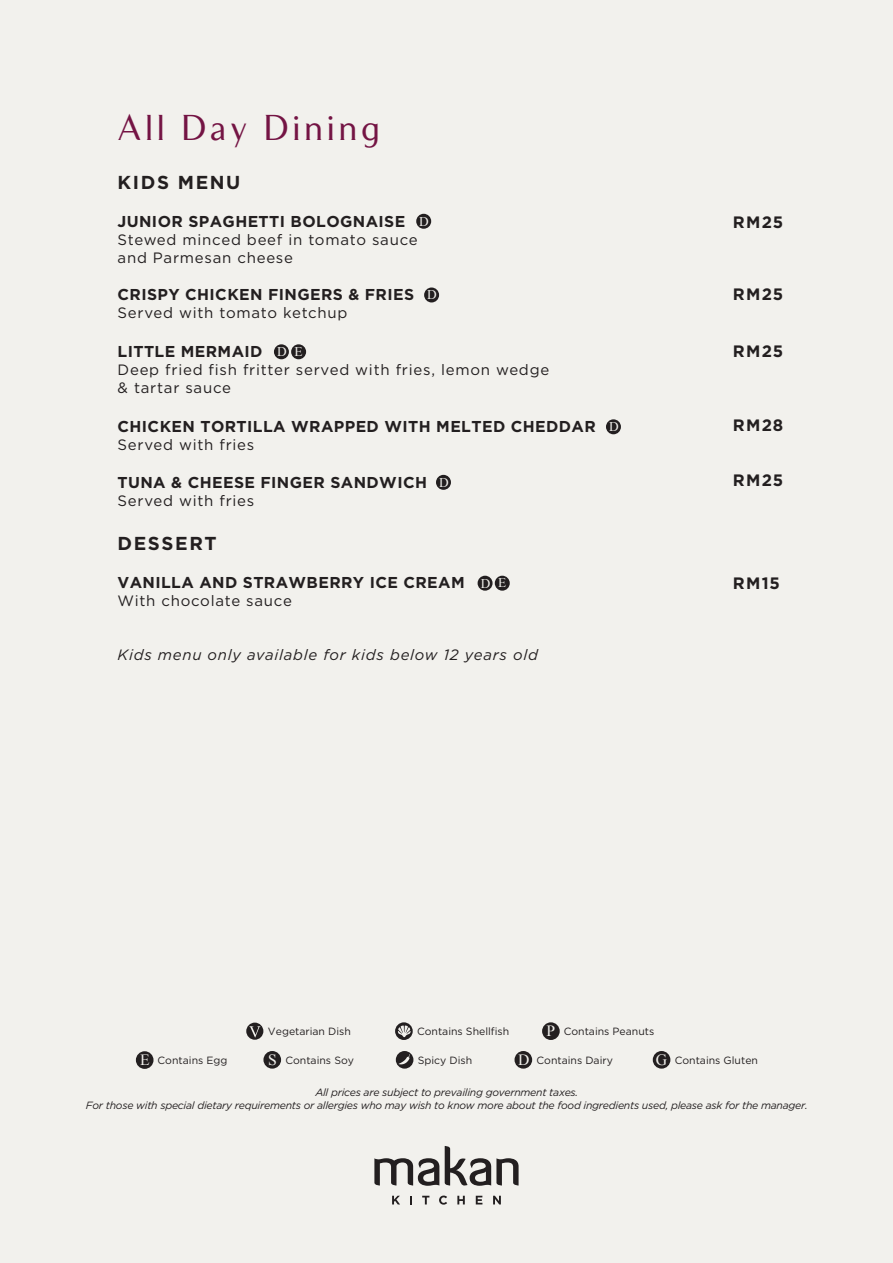
<style>
.page{position:relative;width:893px;height:1263px;background:#f2f1ed}
.page>*{position:absolute;margin:0;border:0;box-sizing:border-box;transform-origin:0 0}
.t1{font:36px "Clarice";letter-spacing:.1em;color:#741444}
.t2{font:700 18.75px "Gotham";letter-spacing:.085em;color:#231f20}
.t3{font:700 16.5px "Gotham";letter-spacing:.085em;color:#231f20}
.t4{font:700 15.75px "Gotham";letter-spacing:.025em;color:#231f20}
.t5{font:15px/18px "Gotham";letter-spacing:.05em;color:#231f20}
.t6{font:italic 15px "Gotham";letter-spacing:.05em;color:#231f20}
.t7{font:13.35px "Times New Roman";color:#f2f1ed}
.t8{font:italic 10.5px/12.6px "Gotham";letter-spacing:-.025em;color:#231f20;text-align:center}
.t9{font:10.5px "Gotham";color:#231f20}
.s1{font-family:"Times New Roman";font-size:15.6px;color:#f2f1ed}
</style>
<div class="page">
<svg style="left:374px;top:1158px;width:65px;height:28px;background:#908e8c"></svg>
<svg style="left:445px;top:1146px;width:74px;height:40px;background:#a8a6a4"></svg>
<svg style="left:392px;top:1196px;width:8px;height:8px"></svg>
<svg style="left:410px;top:1196px;width:2px;height:8px"></svg>
<svg style="left:422px;top:1196px;width:7px;height:8px"></svg>
<svg style="left:439px;top:1195px;width:8px;height:9px"></svg>
<svg style="left:457px;top:1196px;width:8px;height:8px"></svg>
<svg style="left:476px;top:1196px;width:6px;height:8px"></svg>
<svg style="left:493px;top:1196px;width:8px;height:8px"></svg>
<div style="left:136px;top:1051px;width:18px;height:18px;background:#231f20;border-radius:50%"></div>
<div style="left:263px;top:1051px;width:18px;height:18px;background:#231f20;border-radius:50%"></div>
<svg style="left:396px;top:1051px;width:17px;height:18px"></svg>
<div style="left:514px;top:1051px;width:18px;height:18px;background:#231f20;border-radius:50%"></div>
<div style="left:653px;top:1051px;width:17px;height:18px;background:#231f20;border-radius:50%"></div>
<div style="left:542px;top:1022px;width:18px;height:18px;background:#231f20;border-radius:50%"></div>
<svg style="left:395px;top:1022px;width:18px;height:18px"></svg>
<svg style="left:246px;top:1022px;width:17px;height:18px"></svg>
<div style="left:416px;top:214px;width:15px;height:15px;background:#231f20;border-radius:50%"></div>
<div style="left:424px;top:287px;width:15px;height:15px;background:#231f20;border-radius:50%"></div>
<div style="left:274px;top:344px;width:15px;height:15px;background:#231f20;border-radius:50%"></div>
<div style="left:606px;top:419px;width:15px;height:15px;background:#231f20;border-radius:50%"></div>
<div style="left:436px;top:475px;width:15px;height:15px;background:#231f20;border-radius:50%"></div>
<div style="left:291px;top:344px;width:15px;height:15px;background:#231f20;border-radius:50%"></div>
<div style="left:478px;top:576px;width:15px;height:15px;background:#231f20;border-radius:50%"></div>
<div style="left:495px;top:576px;width:15px;height:15px;background:#231f20;border-radius:50%"></div>
<h1 class="t1" style="left:118px;top:107px;width:264px">All Day Dining</h1>
<p class="t2" style="left:118px;top:171px;width:124px">KIDS MENU</p>
<p class="t4" style="left:118px;top:213px;width:289px">JUNIOR SPAGHETTI BOLOGNAISE</p>
<p class="t5" style="left:118px;top:231px;width:302px">Stewed minced beef in tomato sauce and Parmesan cheese</p>
<p class="t4" style="left:118px;top:286px;width:298px">CRISPY CHICKEN FINGERS &amp; FRIES</p>
<p class="t5" style="left:118px;top:304px;width:231px">Served with tomato ketchup</p>
<p class="t4" style="left:118px;top:342px;width:146px">LITTLE MERMAID</p>
<p class="t5" style="left:118px;top:360px;width:433px">Deep fried fish fritter served with fries, lemon wedge &amp; tartar sauce</p>
<p class="t4" style="left:118px;top:417px;width:480px">CHICKEN TORTILLA WRAPPED WITH MELTED CHEDDAR</p>
<p class="t5" style="left:118px;top:435px;width:138px">Served with fries</p>
<p class="t4" style="left:118px;top:473px;width:311px">TUNA &amp; CHEESE FINGER SANDWICH</p>
<p class="t5" style="left:118px;top:491px;width:138px">Served with fries</p>
<p class="t2" style="left:118px;top:532px;width:101px">DESSERT</p>
<p class="t4" style="left:118px;top:574px;width:349px">VANILLA AND STRAWBERRY ICE CREAM</p>
<p class="t5" style="left:118px;top:592px;width:176px">With chocolate sauce</p>
<p class="t7" style="left:419px;top:212px;width:11px">D</p>
<p class="t7" style="left:427px;top:286px;width:11px">D</p>
<p class="t7" style="left:295px;top:343px;width:10px">E</p>
<p class="t7" style="left:277px;top:343px;width:11px">D</p>
<p class="t7" style="left:439px;top:473px;width:11px">D</p>
<p class="t7" style="left:481px;top:574px;width:27px">D E</p>
<p class="t7" style="left:609px;top:418px;width:11px">D</p>
<p class="t6" style="left:118px;top:645px;width:422px">Kids menu only available for kids below 12 years old</p>
<p class="t3" style="left:733px;top:212px;width:52px">RM25</p>
<p class="t3" style="left:733px;top:285px;width:52px">RM25</p>
<p class="t3" style="left:733px;top:342px;width:52px">RM25</p>
<p class="t3" style="left:733px;top:416px;width:52px">RM28</p>
<p class="t3" style="left:733px;top:471px;width:52px">RM25</p>
<p class="t3" style="left:733px;top:573px;width:49px">RM15</p>
<p class="t9" style="left:268px;top:1025px;width:84px">Vegetarian Dish</p>
<p class="t9" style="left:417px;top:1025px;width:94px">Contains Shellfish</p>
<p class="t9" style="left:547px;top:1025px;width:109px"><span class="s1">P</span> Contains Peanuts</p>
<p class="t9" style="left:140px;top:1054px;width:89px"><span class="s1">E</span> Contains Egg</p>
<p class="t9" style="left:268px;top:1054px;width:87px"><span class="s1">S</span> Contains Soy</p>
<p class="t9" style="left:418px;top:1054px;width:56px">Spicy Dish</p>
<p class="t9" style="left:518px;top:1054px;width:96px"><span class="s1">D</span> Contains Dairy</p>
<p class="t9" style="left:656px;top:1054px;width:104px"><span class="s1">G</span> Contains Gluten</p>
<p class="t8" style="left:86px;top:1086px;width:723px">All prices are subject to prevailing government taxes.<br>For those with special dietary requirements or allergies who may wish to know more about the food ingredients used, please ask for the manager.</p>
</div>
